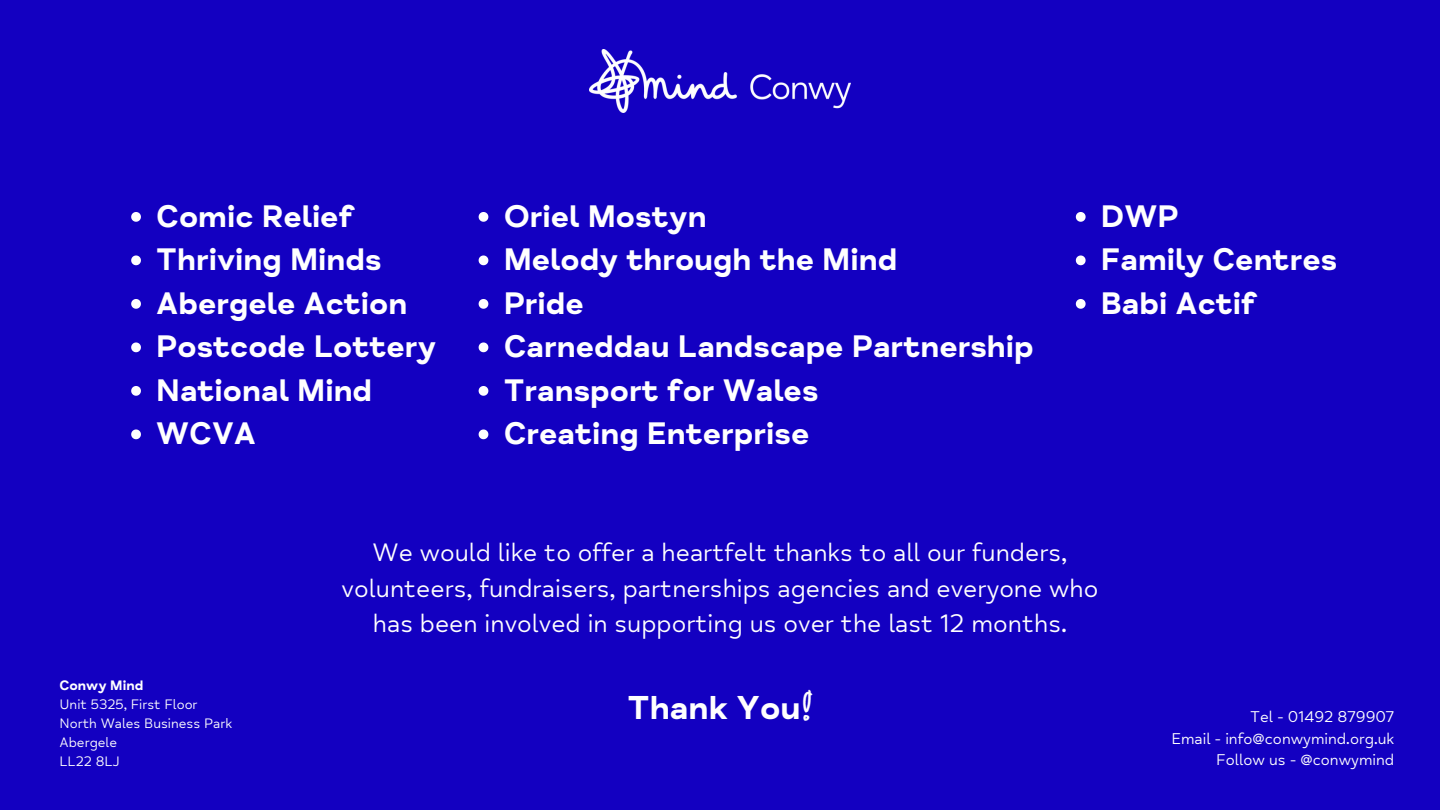
<style>
.page{position:relative;width:1440px;height:810px;background:#1300c1}
.page>*{position:absolute;margin:0;border:0;box-sizing:border-box;transform-origin:0 0}
.t1{font:33.5px "Mind Meridian Display";color:#fff}
.t2{font:31.5px "Mind Meridian Display";color:#fff}
.t3{font:25.5px/35.2px "Mind Meridian";color:#fff;text-align:center}
.t4{font:15.8px "Mind Meridian";color:#fff}
.t5{font:13.8px "Mind Meridian";color:#fff}
.t6{font:13.8px "Mind Meridian Display";color:#fff}
</style>
<div class="page">
<img style="left:589px;top:49px;width:261px;height:64px">
<svg style="left:131px;top:212px;width:10px;height:10px"></svg>
<svg style="left:131px;top:255px;width:10px;height:10px"></svg>
<svg style="left:131px;top:299px;width:10px;height:10px"></svg>
<svg style="left:131px;top:342px;width:10px;height:10px"></svg>
<svg style="left:131px;top:386px;width:10px;height:10px"></svg>
<svg style="left:131px;top:429px;width:10px;height:10px"></svg>
<svg style="left:479px;top:212px;width:9px;height:10px"></svg>
<svg style="left:479px;top:255px;width:9px;height:10px"></svg>
<svg style="left:479px;top:299px;width:9px;height:10px"></svg>
<svg style="left:479px;top:342px;width:9px;height:10px"></svg>
<svg style="left:479px;top:386px;width:9px;height:10px"></svg>
<svg style="left:479px;top:429px;width:9px;height:10px"></svg>
<svg style="left:1076px;top:212px;width:10px;height:10px"></svg>
<svg style="left:1076px;top:255px;width:10px;height:10px"></svg>
<svg style="left:1076px;top:299px;width:10px;height:10px"></svg>
<p class="t2" style="left:156px;top:198px;width:200px">Comic Relief</p>
<p class="t2" style="left:156px;top:241px;width:227px">Thriving Minds</p>
<p class="t2" style="left:156px;top:285px;width:253px">Abergele Action</p>
<p class="t2" style="left:156px;top:328px;width:282px">Postcode Lottery</p>
<p class="t2" style="left:156px;top:372px;width:217px">National Mind</p>
<p class="t2" style="left:156px;top:415px;width:101px">WCVA</p>
<p class="t2" style="left:504px;top:198px;width:204px">Oriel Mostyn</p>
<p class="t2" style="left:504px;top:241px;width:395px">Melody through the Mind</p>
<p class="t2" style="left:504px;top:285px;width:82px">Pride</p>
<p class="t2" style="left:504px;top:328px;width:532px">Carneddau Landscape Partnership</p>
<p class="t2" style="left:504px;top:372px;width:316px">Transport for Wales</p>
<p class="t2" style="left:504px;top:415px;width:307px">Creating Enterprise</p>
<p class="t2" style="left:1101px;top:198px;width:79px">DWP</p>
<p class="t2" style="left:1101px;top:241px;width:238px">Family Centres</p>
<p class="t2" style="left:1101px;top:285px;width:158px">Babi Actif</p>
<p class="t6" style="left:59px;top:677px;width:85px">Conwy Mind</p>
<p class="t5" style="left:59px;top:696px;width:140px">Unit 5325, First Floor</p>
<p class="t5" style="left:59px;top:715px;width:174px">North Wales Business Park</p>
<p class="t5" style="left:59px;top:734px;width:59px">Abergele</p>
<p class="t5" style="left:59px;top:753px;width:62px">LL22 8LJ</p>
<p class="t3" style="left:342px;top:536px;width:758px">We would like to offer a heartfelt thanks to all our funders, volunteers, fundraisers, partnerships agencies and everyone who has been involved in supporting us over the last 12 months.</p>
<p class="t1" style="left:628px;top:688px;width:186px">Thank You!</p>
<p class="t4" style="left:1250px;top:707px;width:146px">Tel - 01492 879907</p>
<p class="t4" style="left:1171px;top:729px;width:224px">Email - info@conwymind.org.uk</p>
<p class="t4" style="left:1216px;top:751px;width:180px">Follow us - @conwymind</p>
</div>
